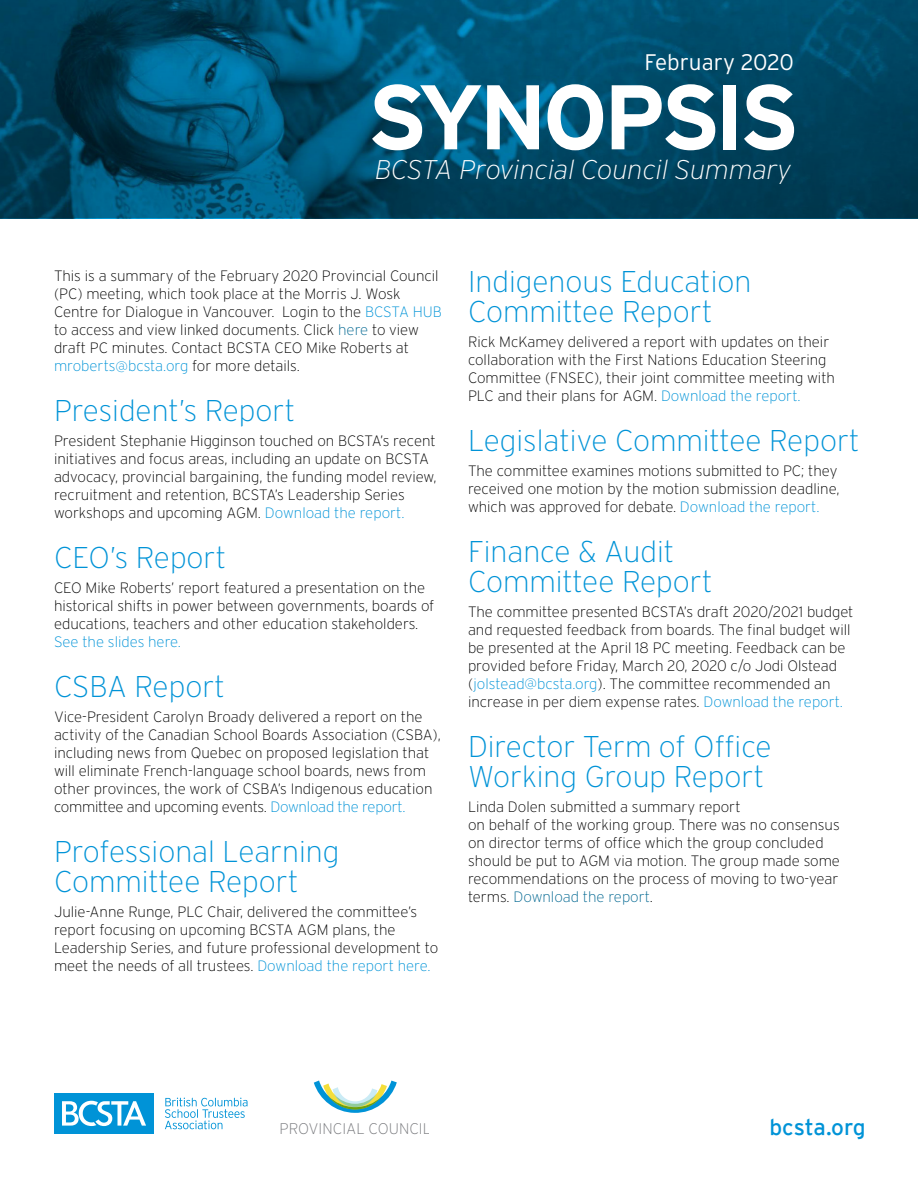
<style>
.page{position:relative;width:918px;height:1188px;background:#fff}
.page>*{position:absolute;margin:0;border:0;box-sizing:border-box;transform-origin:0 0}
.t1{font:700 91.5px "Interstate";letter-spacing:-.06em;color:#fff}
.Body{font:200 30px/30px "Interstate";color:#0093d7}
.t2{font:italic 200 27px "Interstate";color:#fff}
.Body-2{font:300 22.5px "Interstate";color:#fff}
.Body-3{font:22.5px "Interstate";letter-spacing:-.005em;color:#0093d7}
.t3{font:200 15.45px "Interstate";color:#76777b}
.Body-4{font:200 15px/18px "Interstate";color:#000}
.s1{color:#0093d7}
.s2{color:#006791}
</style>
<div class="page">
<svg style="left:0;top:0;width:918px;height:218px;background:#004a69"></svg>
<svg style="left:314px;top:1080px;width:83px;height:33px"></svg>
<div style="left:54px;top:1093px;width:99px;height:41px;background:#0093d7"></div>
<svg style="left:165px;top:1098px;width:83px;height:31px"></svg>
<svg style="left:62px;top:1101px;width:84px;height:25px"></svg>
<p class="Body-2" style="left:645px;top:50px;width:151px">February 2020</p>
<p class="t1" style="left:367px;top:66px;width:434px">SYNOPSIS</p>
<p class="t2" style="left:375px;top:155px;width:418px">BCSTA Provincial Council Summary</p>
<p class="Body-4" style="left:54px;top:267px;width:389px">This is a summary of the February 2020 Provincial Council (PC) meeting, which took place at the Morris J. Wosk Centre for Dialogue in Vancouver. Login to the <span class="s1">BCSTA HUB </span>to access and view linked documents. Click <span class="s2">here</span> to view draft PC minutes. Contact BCSTA CEO Mike Roberts at <span class="s1">mroberts@bcsta.org</span> for more details.</p>
<p class="Body" style="left:54px;top:396px;width:243px">President’s Report</p>
<p class="Body-4" style="left:54px;top:432px;width:384px">President Stephanie Higginson touched on BCSTA’s recent initiatives and focus areas, including an update on BCSTA advocacy, provincial bargaining, the funding model review, recruitment and retention, BCSTA’s Leadership Series workshops and upcoming AGM. <span class="s1">Download the report.</span></p>
<p class="Body" style="left:54px;top:543px;width:174px">CEO’s Report</p>
<p class="Body-4" style="left:54px;top:579px;width:382px">CEO Mike Roberts’ report featured a presentation on the historical shifts in power between governments, boards of educations, teachers and other education stakeholders.<br><span class="s1">See the slides here.</span></p>
<p class="Body" style="left:54px;top:672px;width:172px">CSBA Report</p>
<p class="Body-4" style="left:54px;top:708px;width:388px">Vice-President Carolyn Broady delivered a report on the activity of the Canadian School Boards Association (CSBA), including news from Quebec on proposed legislation that will eliminate French-language school boards, news from other provinces, the work of CSBA’s Indigenous education committee and upcoming events. <span class="s1">Download the report.</span></p>
<p class="Body" style="left:54px;top:837px;width:287px">Professional Learning<br>Committee Report</p>
<p class="Body-4" style="left:54px;top:903px;width:386px">Julie-Anne Runge, PLC Chair, delivered the committee’s report focusing on upcoming BCSTA AGM plans, the Leadership Series, and future professional development to meet the needs of all trustees. <span class="s1">Download the report here.</span></p>
<p class="Body" style="left:468px;top:266px;width:285px">Indigenous Education<br>Committee Report</p>
<p class="Body-4" style="left:468px;top:332px;width:369px">Rick McKamey delivered a report with updates on their collaboration with the First Nations Education Steering Committee (FNSEC), their joint committee meeting with PLC and their plans for AGM. <span class="s1">Download the report.</span></p>
<p class="Body" style="left:468px;top:425px;width:393px">Legislative Committee Report</p>
<p class="Body-4" style="left:468px;top:461px;width:373px">The committee examines motions submitted to PC; they received one motion by the motion submission deadline, which was approved for debate. <span class="s1">Download the report.</span></p>
<p class="Body" style="left:468px;top:536px;width:246px">Finance &amp; Audit<br>Committee Report</p>
<p class="Body-4" style="left:468px;top:602px;width:387px">The committee presented BCSTA’s draft 2020/2021 budget and requested feedback from boards. The final budget will be presented at the April 18 PC meeting. Feedback can be provided before Friday, March 20, 2020 c/o Jodi Olstead (<span class="s1">jolstead@bcsta.org</span>). The committee recommended an increase in per diem expense rates. <span class="s1">Download the report.</span></p>
<p class="Body" style="left:468px;top:731px;width:305px">Director Term of Office<br>Working Group Report</p>
<p class="Body-4" style="left:468px;top:797px;width:374px">Linda Dolen submitted a summary report<br>on behalf of the working group. There was no consensus on director terms of office which the group concluded should be put to AGM via motion. The group made some recommendations on the process of moving to two-year terms. <span class="s2">Download the report</span>.</p>
<p class="t3" style="left:280px;top:1120px;width:153px">PROVINCIAL COUNCIL</p>
<p class="Body-3" style="left:769px;top:1114px;width:98px">bcsta.org</p>
</div>
